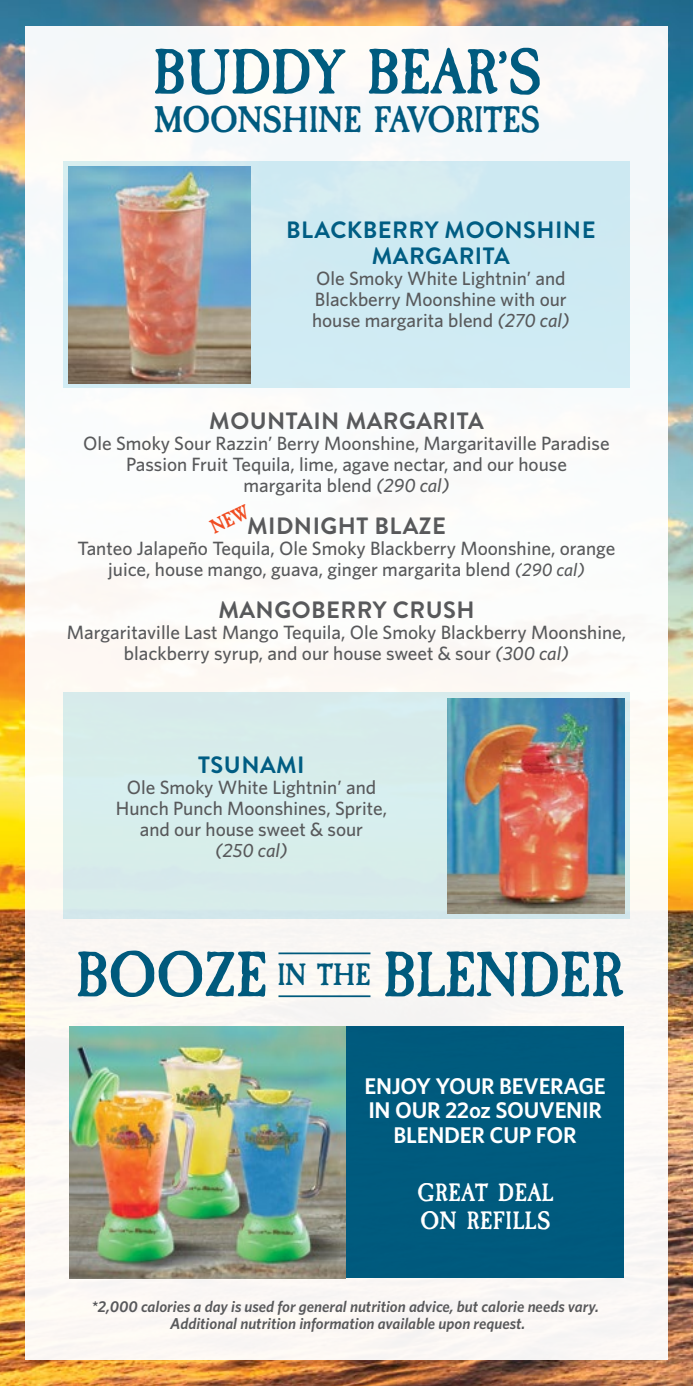
<style>
.page{position:relative;width:693px;height:1386px;background:#fff}
.page>*{position:absolute;margin:0;border:0;box-sizing:border-box;transform-origin:0 0}
.t1{font:700 66.5px "Caslon Antique";color:#005d83}
.t2{font:700 38.5px "Caslon Antique";color:#005d83}
.t3{font:700 26.25px/28px "Caslon Antique";letter-spacing:.025em;color:#fff}
.t4{font:700 23.62px "Brandon Grotesque";letter-spacing:.02em;color:#58595b}
.t5{font:700 23.62px/26.2px "Brandon Grotesque";letter-spacing:.02em;color:#005d83;text-align:center}
.t6{font:600 22.75px/24.5px "Whitney";letter-spacing:-.01em;color:#fff;text-align:center}
.t7{font:500 19.25px/21px "Whitney";color:#58595b;text-align:center}
.t8{font:italic 500 19.25px "Whitney";color:#58595b}
.t9{font:italic 600 15.75px/17.5px "Whitney";color:#58595b;text-align:center}
.s1{font-style:italic}
.s2{font-style:italic;font-size:18.2px}
</style>
<div class="page">
<img style="left:0;top:0;width:693px;height:1386px">
<div style="left:25px;top:26px;width:643px;height:1334px;background:#fbfaf8"></div>
<hr style="left:278px;top:953px;width:92px;height:1px;background:#005d83">
<hr style="left:278px;top:995px;width:92px;height:2px;background:#005d83">
<img style="left:69px;top:1026px;width:277px;height:252px">
<div style="left:346px;top:1026px;width:278px;height:252px;background:#005d83"></div>
<div style="left:63px;top:161px;width:567px;height:227px;background:#cfeaf3"></div>
<div style="left:63px;top:692px;width:567px;height:227px;background:#d7edeb"></div>
<img style="left:68px;top:166px;width:182px;height:217px">
<img style="left:447px;top:698px;width:177px;height:215px">
<h1 class="t1" style="left:152px;top:34px;width:391px">BUDDY BEAR’S</h1>
<h2 class="t2" style="left:153px;top:98px;width:388px">MOONSHINE FAVORITES</h2>
<p class="t5" style="left:286px;top:217px;width:311px">BLACKBERRY MOONSHINE<br>MARGARITA</p>
<p class="t7" style="left:312px;top:268px;width:259px;text-align:left">Ole Smoky White Lightnin’ and<br>Blackberry Moonshine with our house margarita blend <span class="s1">(270 cal)</span></p>
<p class="t4" style="left:209px;top:404px;width:276px">MOUNTAIN MARGARITA</p>
<p class="t7" style="left:83px;top:432px;width:528px">Ole Smoky Sour Razzin’ Berry Moonshine, Margaritaville Paradise<br>Passion Fruit Tequila, lime, agave nectar, and our house<br>margarita blend <span class="s1">(290 cal)</span></p>
<p class="t4" style="left:247px;top:509px;width:200px">MIDNIGHT BLAZE</p>
<p class="t7" style="left:78px;top:537px;width:539px">Tanteo Jalapeño Tequila, Ole Smoky Blackberry Moonshine, orange juice, house mango, guava, ginger margarita blend <span class="s2">(290 cal)</span></p>
<p class="t4" style="left:218px;top:593px;width:258px">MANGOBERRY CRUSH</p>
<p class="t7" style="left:67px;top:621px;width:561px">Margaritaville Last Mango Tequila, Ole Smoky Blackberry Moonshine, blackberry syrup, and our house sweet &amp; sour <span class="s1">(300 cal)</span></p>
<p class="t5" style="left:198px;top:752px;width:108px">TSUNAMI</p>
<p class="t7" style="left:116px;top:776px;width:273px">Ole Smoky White Lightnin’ and<br>Hunch Punch Moonshines, Sprite, and our house sweet &amp; sour</p>
<p class="t8" style="left:215px;top:837px;width:74px">(250 cal)</p>
<h1 class="t1" style="left:75px;top:937px;width:549px">BOOZE <sup>IN</sup> <sup>THE</sup> BLENDER</h1>
<p class="t6" style="left:365px;top:1073px;width:243px">ENJOY YOUR BEVERAGE<br>IN OUR 22oz SOUVENIR<br>BLENDER CUP FOR</p>
<h3 class="t3" style="left:417px;top:1180px;width:137px">GREAT DEAL<br>ON REFILLS</h3>
<p class="t9" style="left:91px;top:1297px;width:509px">*2,000 calories a day is used for general nutrition advice, but calorie needs vary.<br>Additional nutrition information available upon request.</p>
</div>
